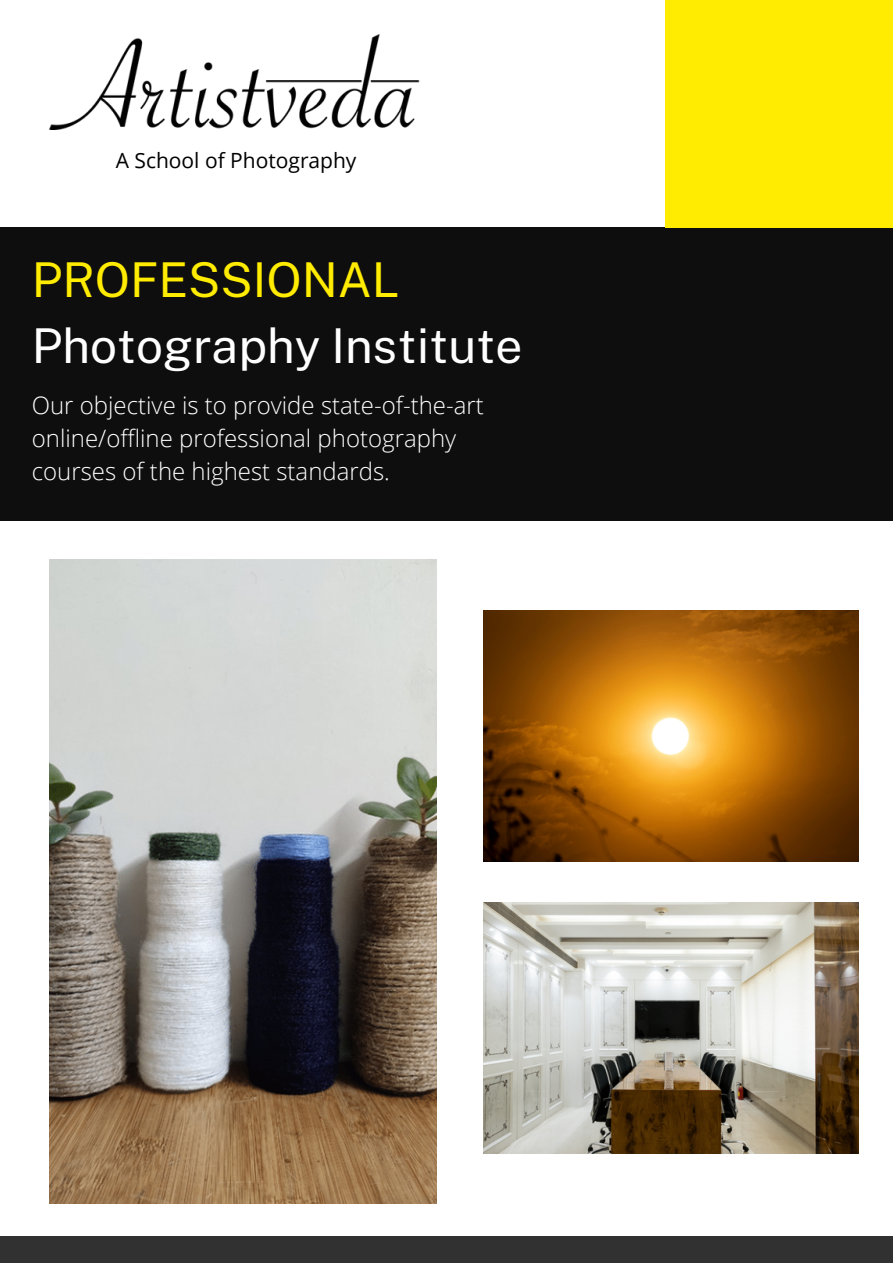
<style>
.page{position:relative;width:893px;height:1264px;background:#fff}
.page>*{position:absolute;margin:0;border:0;box-sizing:border-box;transform-origin:0 0}
.t1{font:48px "Public Sans";color:#fff}
.t2{font:48px "Public Sans";color:#ffec00}
.t3{font:300 24px/32.5px "Open Sans";color:#fff}
.t4{font:21px "Open Sans";color:#000}
</style>
<div class="page">
<div style="left:0;top:228px;width:892px;height:292px;background:#0e0e0e"></div>
<div style="left:665px;top:0;width:227px;height:228px;background:#ffec00"></div>
<img style="left:50px;top:559px;width:386px;height:644px">
<img style="left:483px;top:611px;width:375px;height:250px">
<img style="left:483px;top:902px;width:375px;height:251px">
<div style="left:0;top:1236px;width:892px;height:26px;background:#313131"></div>
<img style="left:50px;top:35px;width:370px;height:94px">
<p class="t4" style="left:116px;top:145px;width:242px">A School of Photography</p>
<h1 class="t2" style="left:32px;top:251px;width:369px">PROFESSIONAL</h1>
<h1 class="t1" style="left:32px;top:317px;width:492px">Photography Institute</h1>
<p class="t3" style="left:32px;top:389px;width:453px">Our objective is to provide state-of-the-art online/offline professional photography courses of the highest standards.</p>
</div>
